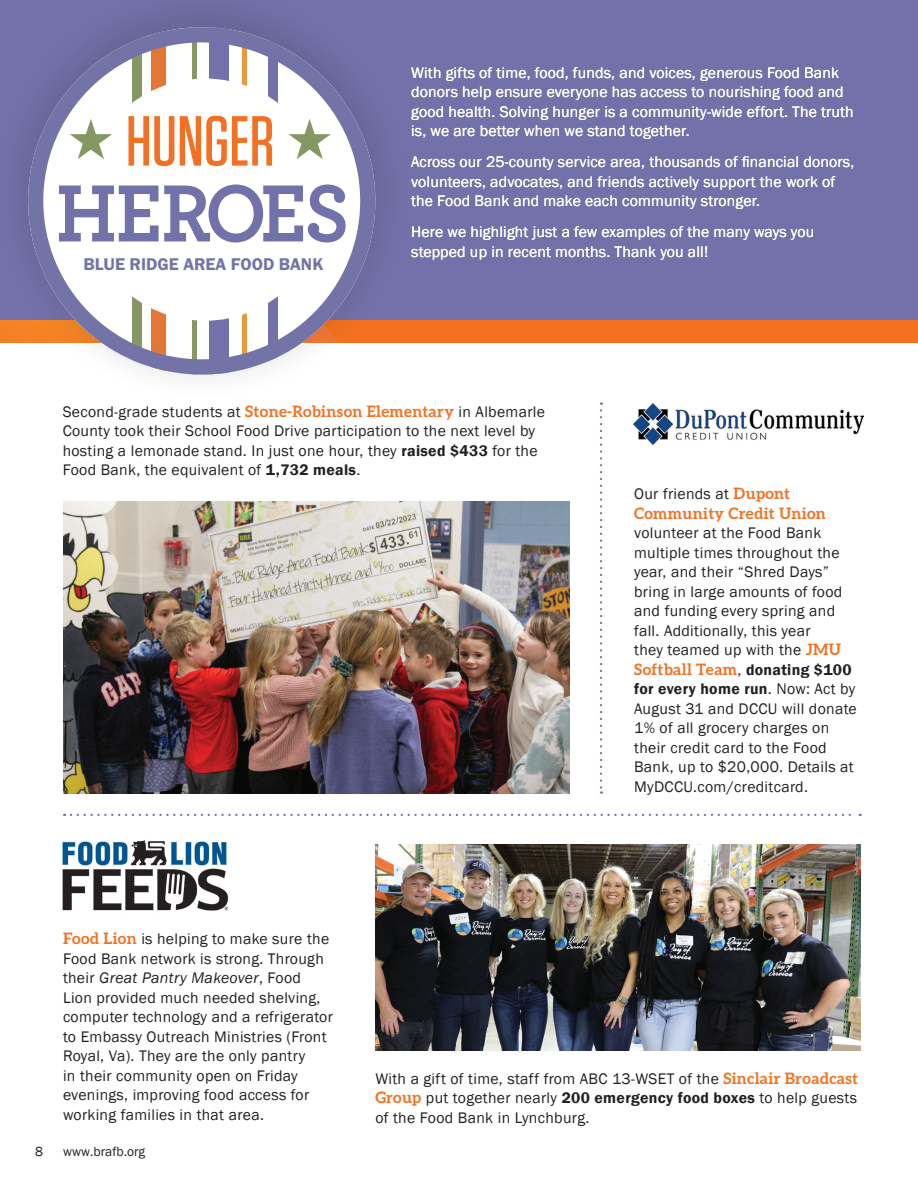
<style>
.page{position:relative;width:918px;height:1188px;background:#fff}
.page>*{position:absolute;margin:0;border:0;box-sizing:border-box;transform-origin:0 0}
.t1{font:600 17.55px "Franklin Gothic";color:#7373a7}
.p1{font:15.75px/19.5px "Franklin Gothic";letter-spacing:.02em;color:#231f20}
.p1-2{font:15.75px/19.5px "Franklin Gothic";letter-spacing:.01em;color:#fff}
.t2{font:13.5px "Franklin Gothic";color:#231f20}
.s1{font-family:"Aleo";font-weight:700;color:#f37121}
.s2{font-weight:600}
.s3{font-style:italic}
</style>
<div class="page">
<img style="left:375px;top:845px;width:486px;height:206px">
<div style="left:0;top:0;width:918px;height:333px;background:#7271a9"></div>
<div style="left:0;top:320px;width:918px;height:23px;background:#f37121"></div>
<div style="left:0;top:0;width:412px;height:403px;background:#231f20;opacity:.2"></div>
<svg style="left:28px;top:27px;width:347px;height:347px"></svg>
<svg style="left:59px;top:185px;width:287px;height:58px"></svg>
<svg style="left:71px;top:814px;width:790px;height:2px"></svg>
<img style="left:62px;top:840px;width:167px;height:71px">
<img style="left:633px;top:403px;width:231px;height:43px">
<img style="left:63px;top:501px;width:506px;height:293px">
<svg style="left:600px;top:403px;width:2px;height:391px"></svg>
<p class="t1" style="left:83px;top:253px;width:242px">BLUE RIDGE AREA FOOD BANK</p>
<p class="p1-2" style="left:411px;top:63px;width:444px">With gifts of time, food, funds, and voices, generous Food Bank donors help ensure everyone has access to nourishing food and good health. Solving hunger is a community-wide effort. The truth is, we are better when we stand together.</p>
<p class="p1-2" style="left:411px;top:152px;width:445px">Across our 25-county service area, thousands of financial donors, volunteers, advocates, and friends actively support the work of the Food Bank and make each community stronger.</p>
<p class="p1-2" style="left:411px;top:222px;width:405px">Here we highlight just a few examples of the many ways you stepped up in recent months. Thank you all!</p>
<p class="p1" style="left:63px;top:402px;width:484px">Second-grade students at <span class="s1">Stone-Robinson Elementary</span> in Albemarle County took their School Food Drive participation to the next level by hosting a lemonade stand. In just one hour, they <span class="s2">raised $433</span> for the Food Bank, the equivalent of <span class="s2">1,732 meals</span>.</p>
<p class="p1" style="left:634px;top:485px;width:224px">Our friends at <span class="s1">Dupont<br>Community Credit Union </span>volunteer at the Food Bank multiple times throughout the year, and their “Shred Days” bring in large amounts of food and funding every spring and fall. Additionally, this year<br>they teamed up with the <span class="s1">JMU<br>Softball Team</span>, <span class="s2">donating $100 for every home run</span>. Now: Act by<br>August 31 and DCCU will donate<br>1% of all grocery charges on their credit card to the Food<br>Bank, up to $20,000. Details at<br>MyDCCU.com/creditcard.</p>
<p class="p1" style="left:63px;top:930px;width:271px"><span class="s1">Food Lion</span> is helping to make sure the Food Bank network is strong. Through their <span class="s3">Great Pantry Makeover</span>, Food Lion provided much needed shelving, computer technology and a refrigerator to Embassy Outreach Ministries (Front Royal, Va). They are the only pantry<br>in their community open on Friday evenings, improving food access for working families in that area.</p>
<p class="t2" style="left:35px;top:1143px;width:9px">8</p>
<p class="t2" style="left:63px;top:1143px;width:83px">www.brafb.org</p>
<p class="p1" style="left:375px;top:1069px;width:484px;text-align:justify">With a gift of time, staff from ABC 13-WSET of the <span class="s1">Sinclair Broadcast Group</span> put together nearly <span class="s2">200 emergency food boxes</span> to help guests of the Food Bank in Lynchburg.</p>
</div>
